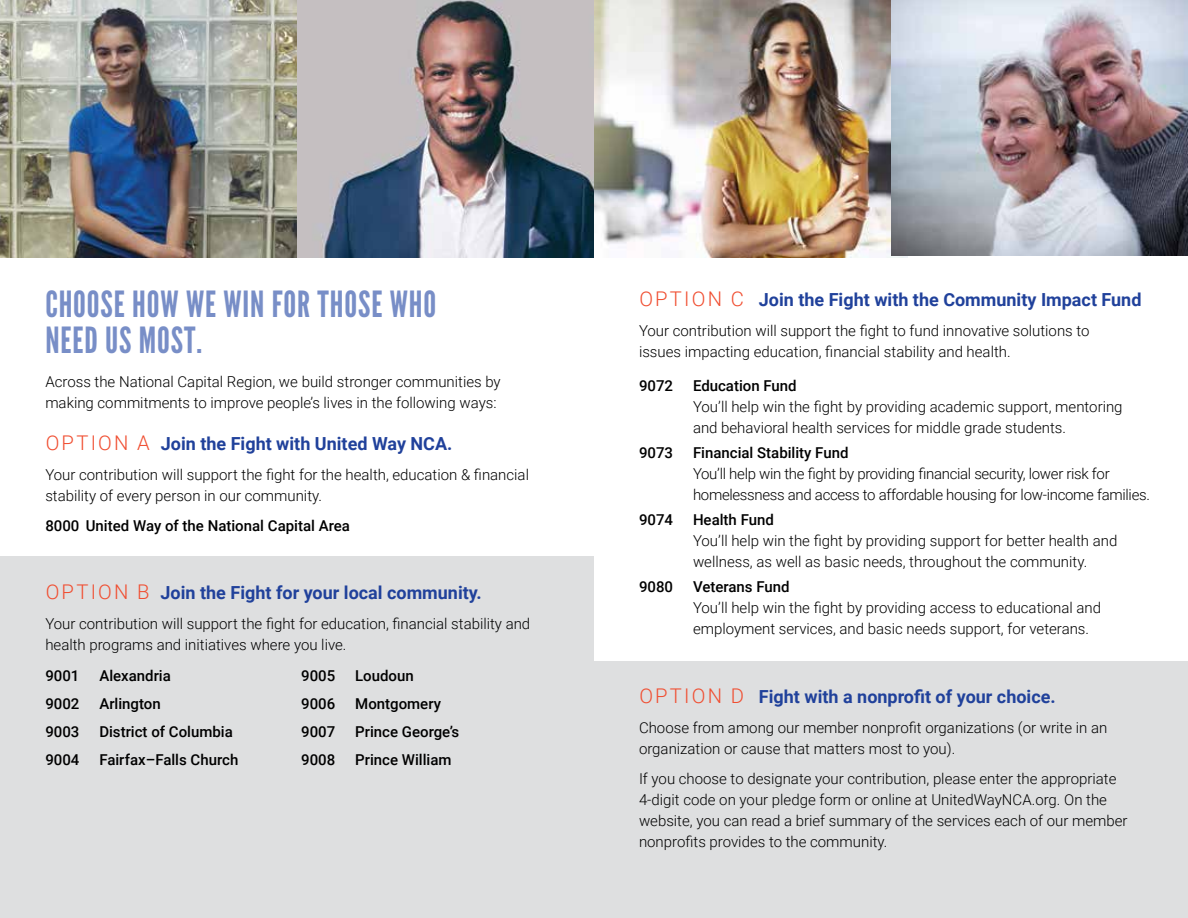
<style>
.page{position:relative;width:1188px;height:918px;background:#fff}
.page>*{position:absolute;margin:0;border:0;box-sizing:border-box;transform-origin:0 0}
.t1{font:36px/36px "League Gothic";letter-spacing:.025em;color:#788ec7}
.t2{font:700 18px "Roboto";color:#20419b}
.t3{font:300 15px/21px "Roboto";color:#000}
.t4{font:500 15px "Roboto";color:#000}
.t5{font:300 15px/21px "Roboto";letter-spacing:-.02em;color:#000}
.s1{font-weight:300;font-size:20.25px;color:#f04e31}
</style>
<div class="page">
<div style="left:594px;top:662px;width:594px;height:256px;background:#dedfe0"></div>
<div style="left:0;top:557px;width:594px;height:361px;background:#dedfe0"></div>
<img style="left:0;top:0;width:907px;height:257px">
<img style="left:891px;top:0;width:297px;height:256px">
<h1 class="t1" style="left:45px;top:286px;width:392px">CHOOSE HOW WE WIN FOR THOSE WHO<br>NEED US MOST.</h1>
<p class="t3" style="left:45px;top:371px;width:457px">Across the National Capital Region, we build stronger communities by making commitments to improve people’s lives in the following ways:</p>
<p class="t2" style="left:46px;top:431px;width:408px"><span class="s1">OPTION A</span> Join the Fight with United Way NCA.</p>
<p class="t3" style="left:45px;top:463px;width:485px">Your contribution will support the fight for the health, education &amp; financial stability of every person in our community.</p>
<p class="t4" style="left:45px;top:515px;width:306px">8000 United Way of the National Capital Area</p>
<p class="t2" style="left:46px;top:580px;width:438px"><span class="s1">OPTION B</span> Join the Fight for your local community.</p>
<p class="t3" style="left:45px;top:613px;width:486px">Your contribution will support the fight for education, financial stability and health programs and initiatives where you live.</p>
<p class="t4" style="left:45px;top:665px;width:36px">9001</p>
<p class="t4" style="left:99px;top:665px;width:73px">Alexandria</p>
<p class="t4" style="left:45px;top:693px;width:36px">9002</p>
<p class="t4" style="left:99px;top:693px;width:63px">Arlington</p>
<p class="t4" style="left:45px;top:721px;width:36px">9003</p>
<p class="t4" style="left:99px;top:721px;width:135px">District of Columbia</p>
<p class="t4" style="left:45px;top:749px;width:36px">9004</p>
<p class="t4" style="left:99px;top:749px;width:141px">Fairfax–Falls Church</p>
<p class="t4" style="left:301px;top:665px;width:36px">9005</p>
<p class="t4" style="left:355px;top:665px;width:60px">Loudoun</p>
<p class="t4" style="left:301px;top:693px;width:36px">9006</p>
<p class="t4" style="left:355px;top:693px;width:87px">Montgomery</p>
<p class="t4" style="left:301px;top:721px;width:36px">9007</p>
<p class="t4" style="left:355px;top:721px;width:105px">Prince George’s</p>
<p class="t4" style="left:301px;top:749px;width:36px">9008</p>
<p class="t4" style="left:355px;top:749px;width:98px">Prince William</p>
<p class="t2" style="left:639px;top:287px;width:504px"><span class="s1">OPTION C</span> Join the Fight with the Community Impact Fund</p>
<p class="t3" style="left:639px;top:319px;width:452px">Your contribution will support the fight to fund innovative solutions to issues impacting education, financial stability and health.</p>
<p class="t4" style="left:639px;top:375px;width:36px">9072</p>
<p class="t4" style="left:693px;top:375px;width:105px">Education Fund</p>
<p class="t3" style="left:693px;top:396px;width:431px">You’ll help win the fight by providing academic support, mentoring and behavioral health services for middle grade students.</p>
<p class="t4" style="left:639px;top:442px;width:36px">9073</p>
<p class="t4" style="left:693px;top:442px;width:157px">Financial Stability Fund</p>
<p class="t5" style="left:693px;top:463px;width:459px">You’ll help win the fight by providing financial security, lower risk for homelessness and access to affordable housing for low-income families.</p>
<p class="t4" style="left:639px;top:509px;width:36px">9074</p>
<p class="t4" style="left:693px;top:509px;width:82px">Health Fund</p>
<p class="t3" style="left:693px;top:530px;width:426px">You’ll help win the fight by providing support for better health and wellness, as well as basic needs, throughout the community.</p>
<p class="t4" style="left:639px;top:577px;width:36px">9080</p>
<p class="t4" style="left:693px;top:577px;width:98px">Veterans Fund</p>
<p class="t3" style="left:693px;top:597px;width:410px">You’ll help win the fight by providing access to educational and employment services, and basic needs support, for veterans.</p>
<p class="t2" style="left:639px;top:684px;width:418px"><span class="s1">OPTION D</span> Fight with a nonprofit of your choice.</p>
<p class="t3" style="left:639px;top:717px;width:470px">Choose from among our member nonprofit organizations (or write in an organization or cause that matters most to you).</p>
<p class="t3" style="left:639px;top:768px;width:490px">If you choose to designate your contribution, please enter the appropriate 4-digit code on your pledge form or online at UnitedWayNCA.org. On the website, you can read a brief summary of the services each of our member nonprofits provides to the community.</p>
</div>
